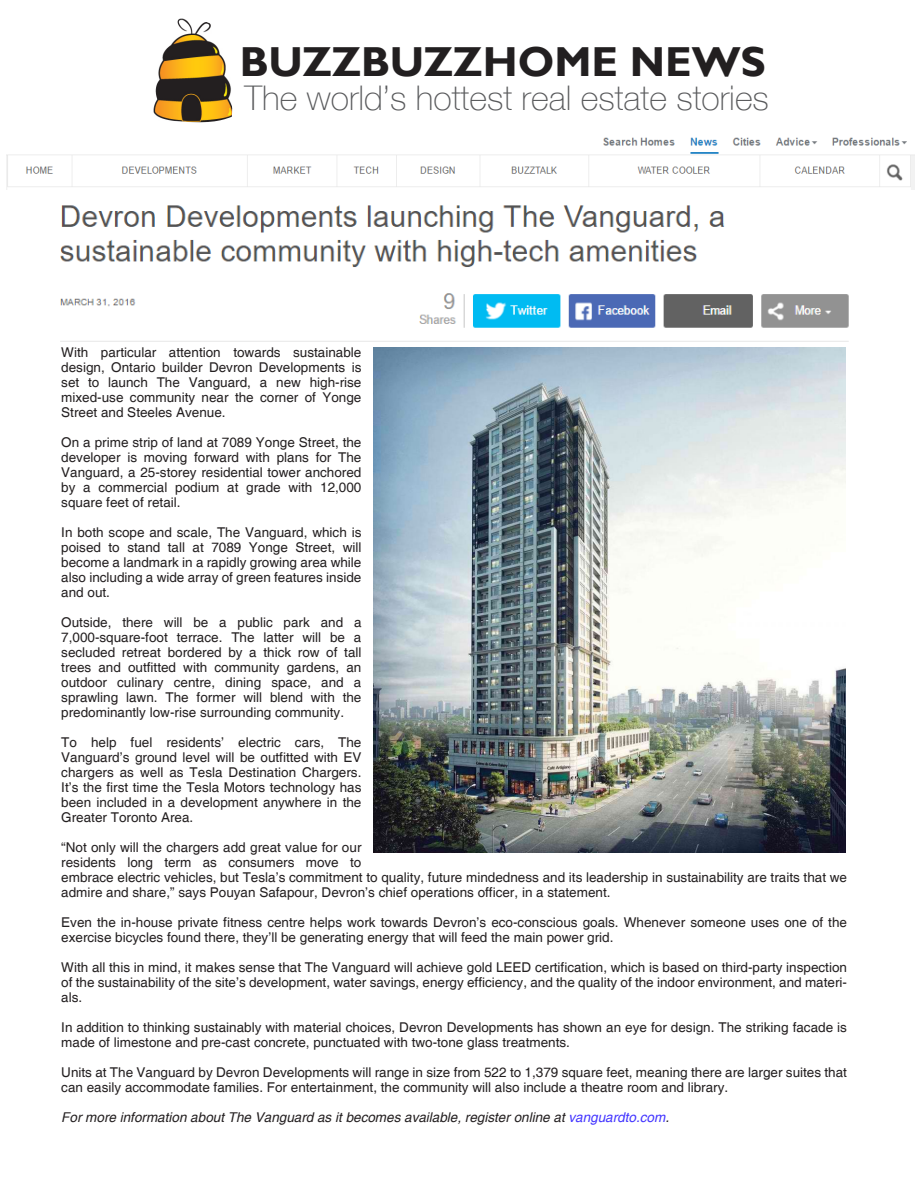
<style>
.page{position:relative;width:918px;height:1188px;background:#fff}
.page>*{position:absolute;margin:0;border:0;box-sizing:border-box;transform-origin:0 0}
.t1{font:700 41.85px "Gill Sans";color:#221f20}
.t2{font:100 34.05px "Helve Nue";color:#58595b}
.t3{font:13.5px/15px "Helvetica";color:#231f20;text-align:justify}
.t4{font:italic 13.5px "Helvetica";color:#231f20}
.s1{color:#4335ff}
</style>
<div class="page">
<img style="left:153px;top:18px;width:80px;height:105px">
<img style="left:6px;top:152px;width:909px;height:38px">
<img style="left:603px;top:137px;width:304px;height:9px">
<img style="left:60px;top:205px;width:789px;height:147px">
<img style="left:374px;top:348px;width:472px;height:505px">
<h1 class="t1" style="left:240px;top:37px;width:527px">BUZZBUZZHOME NEWS</h1>
<h2 class="t2" style="left:245px;top:77px;width:526px">The world’s hottest real estate stories</h2>
<p class="t3" style="left:61px;top:345px;width:302px">With particular attention towards sustainable design, Ontario builder Devron Developments is set to launch The Vanguard, a new high-rise mixed-use community near the corner of Yonge Street and Steeles Avenue.</p>
<p class="t3" style="left:61px;top:435px;width:302px">On a prime strip of land at 7089 Yonge Street, the developer is moving forward with plans for The Vanguard, a 25-storey residential tower anchored by a commercial podium at grade with 12,000 square feet of retail.</p>
<p class="t3" style="left:61px;top:525px;width:302px">In both scope and scale, The Vanguard, which is poised to stand tall at 7089 Yonge Street, will become a landmark in a rapidly growing area while also including a wide array of green features inside and out.</p>
<p class="t3" style="left:61px;top:615px;width:302px">Outside, there will be a public park and a 7,000-square-foot terrace. The latter will be a secluded retreat bordered by a thick row of tall trees and outfitted with community gardens, an outdoor culinary centre, dining space, and a sprawling lawn. The former will blend with the predominantly low-rise surrounding community.</p>
<p class="t3" style="left:61px;top:735px;width:302px">To help fuel residents’ electric cars, The Vanguard’s ground level will be outfitted with EV chargers as well as Tesla Destination Chargers.<br>It’s the first time the Tesla Motors technology has been included in a development anywhere in the Greater Toronto Area.</p>
<p class="t3" style="left:61px;top:840px;width:787px;text-align:left">“Not only will the chargers add great value for our<br>residents long term as consumers move to<br>embrace electric vehicles, but Tesla’s commitment to quality, future mindedness and its leadership in sustainability are traits that we admire and share,” says Pouyan Safapour, Devron’s chief operations officer, in a statement.</p>
<p class="t3" style="left:61px;top:915px;width:787px">Even the in-house private fitness centre helps work towards Devron’s eco-conscious goals. Whenever someone uses one of the exercise bicycles found there, they’ll be generating energy that will feed the main power grid.</p>
<p class="t3" style="left:61px;top:960px;width:787px">With all this in mind, it makes sense that The Vanguard will achieve gold LEED certification, which is based on third-party inspection of the sustainability of the site’s development, water savings, energy efficiency, and the quality of the indoor environment, and materi&shy;als.</p>
<p class="t3" style="left:61px;top:1020px;width:787px">In addition to thinking sustainably with material choices, Devron Developments has shown an eye for design. The striking facade is made of limestone and pre-cast concrete, punctuated with two-tone glass treatments.</p>
<p class="t3" style="left:61px;top:1065px;width:787px">Units at The Vanguard by Devron Developments will range in size from 522 to 1,379 square feet, meaning there are larger suites that can easily accommodate families. For entertainment, the community will also include a theatre room and library.</p>
<p class="t4" style="left:61px;top:1109px;width:609px">For more information about The Vanguard as it becomes available, register online at <span class="s1">vanguardto.com</span>.</p>
</div>
